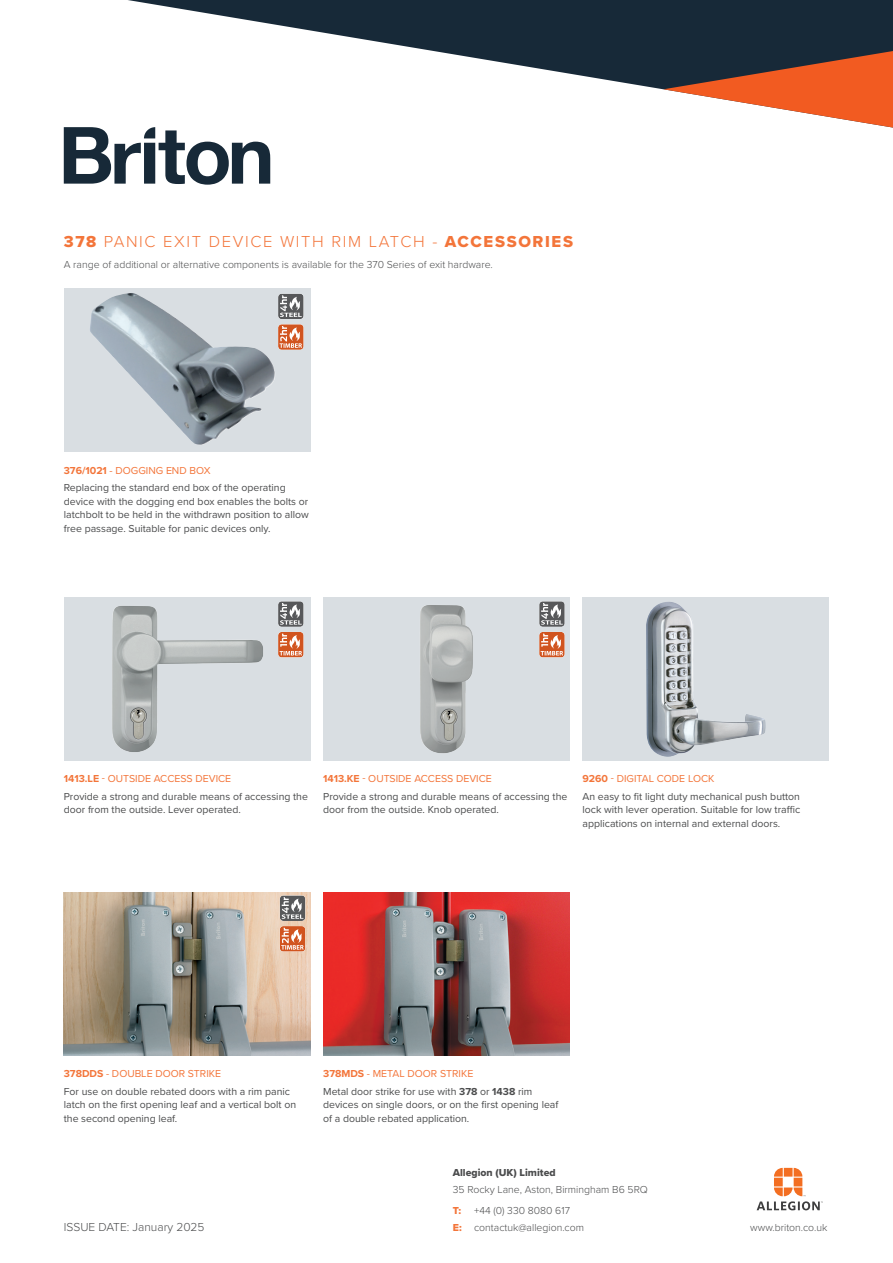
<style>
.page{position:relative;width:893px;height:1263px;background:#fff}
.page>*{position:absolute;margin:0;border:0;box-sizing:border-box;transform-origin:0 0}
.Body_text{font:300 16.5px "Proxima Nova";letter-spacing:.1em;color:#f3753a}
.t1{font:300 12px "Proxima Nova";color:#4b4c4d}
.TechDetail{font:10.5px/13.5px "Proxima Nova";color:#4b4c4d}
.Body_text-2{font:300 10.5px/21.1px "Proxima Nova";color:#4b4c4d}
.TechDetail-2{font:10.5px "Proxima Nova";color:#f3753a}
.t2{font:10.5px "Proxima Nova Extrabld";color:#4b4c4d}
.s1{font-family:"Proxima Nova Extrabld";font-weight:400}
.s2{font-weight:700}
.s3{font-family:"Proxima Nova Extrabld";font-weight:400;color:#f3753a}
</style>
<div class="page">
<svg style="left:63px;top:0;width:830px;height:130px"></svg>
<svg style="left:663px;top:49px;width:230px;height:81px"></svg>
<svg style="left:64px;top:127px;width:206px;height:58px"></svg>
<svg style="left:757px;top:1168px;width:66px;height:42px"></svg>
<div style="left:64px;top:289px;width:246px;height:163px;background:#d9dee2"></div>
<img style="left:90px;top:293px;width:185px;height:152px">
<svg style="left:278px;top:294px;width:26px;height:56px"></svg>
<img style="left:64px;top:892px;width:246px;height:163px">
<svg style="left:280px;top:895px;width:25px;height:56px"></svg>
<img style="left:323px;top:892px;width:247px;height:163px">
<div style="left:323px;top:597px;width:247px;height:163px;background:#d9dee2"></div>
<img style="left:420px;top:605px;width:53px;height:148px">
<div style="left:64px;top:597px;width:246px;height:163px;background:#d9dee2"></div>
<img style="left:112px;top:606px;width:151px;height:146px">
<div style="left:583px;top:597px;width:246px;height:163px;background:#d9dee2"></div>
<img style="left:646px;top:602px;width:120px;height:155px">
<svg style="left:539px;top:601px;width:26px;height:56px"></svg>
<svg style="left:278px;top:601px;width:26px;height:56px"></svg>
<p class="Body_text" style="left:64px;top:229px;width:511px"><span class="s1">378</span> PANIC EXIT DEVICE WITH RIM LATCH - <span class="s1">ACCESSORIES</span></p>
<p class="Body_text-2" style="left:64px;top:254px;width:431px">A range of additional or alternative components is available for the 370 Series of exit hardware.</p>
<p class="TechDetail-2" style="left:64px;top:462px;width:148px"><span class="s2">376/1021</span> - DOGGING END BOX</p>
<p class="TechDetail" style="left:64px;top:481px;width:247px">Replacing the standard end box of the operating device with the dogging end box enables the bolts or latchbolt to be held in the withdrawn position to allow free passage. Suitable for panic devices only.</p>
<p class="TechDetail-2" style="left:64px;top:771px;width:169px"><span class="s2">1413.LE</span> - OUTSIDE ACCESS DEVICE</p>
<p class="TechDetail" style="left:64px;top:789px;width:246px">Provide a strong and durable means of accessing the door from the outside. Lever operated.</p>
<p class="TechDetail-2" style="left:323px;top:771px;width:170px"><span class="s2">1413.KE</span> - OUTSIDE ACCESS DEVICE</p>
<p class="TechDetail" style="left:323px;top:789px;width:246px">Provide a strong and durable means of accessing the door from the outside. Knob operated.</p>
<p class="TechDetail-2" style="left:583px;top:771px;width:133px"><span class="s2">9260</span> - DIGITAL CODE LOCK</p>
<p class="TechDetail" style="left:583px;top:789px;width:219px;text-align:justify">An easy to fit light duty mechanical push button lock with lever operation. Suitable for low traffic applications on internal and external doors.</p>
<p class="TechDetail-2" style="left:64px;top:1066px;width:159px"><span class="s2">378DDS</span> - DOUBLE DOOR STRIKE</p>
<p class="TechDetail" style="left:64px;top:1084px;width:234px">For use on double rebated doors with a rim panic latch on the first opening leaf and a vertical bolt on the second opening leaf.</p>
<p class="TechDetail-2" style="left:323px;top:1066px;width:152px"><span class="s2">378MDS</span> - METAL DOOR STRIKE</p>
<p class="TechDetail" style="left:323px;top:1084px;width:237px">Metal door strike for use with <span class="s2">378</span> or <span class="s2">1438</span> rim devices on single doors, or on the first opening leaf of a double rebated application.</p>
<p class="t2" style="left:453px;top:1165px;width:104px">Allegion (UK) Limited</p>
<p class="Body_text-2" style="left:453px;top:1178px;width:197px">35 Rocky Lane, Aston, Birmingham B6 5RQ<br><span class="s3">T:</span> +44 (0) 330 8080 617</p>
<p class="t1" style="left:64px;top:1218px;width:142px">ISSUE DATE: January 2025</p>
<p class="Body_text-2" style="left:453px;top:1216px;width:133px"><span class="s3">E:</span> contactuk@allegion.com</p>
<p class="Body_text-2" style="left:750px;top:1216px;width:79px">www.briton.co.uk</p>
</div>
